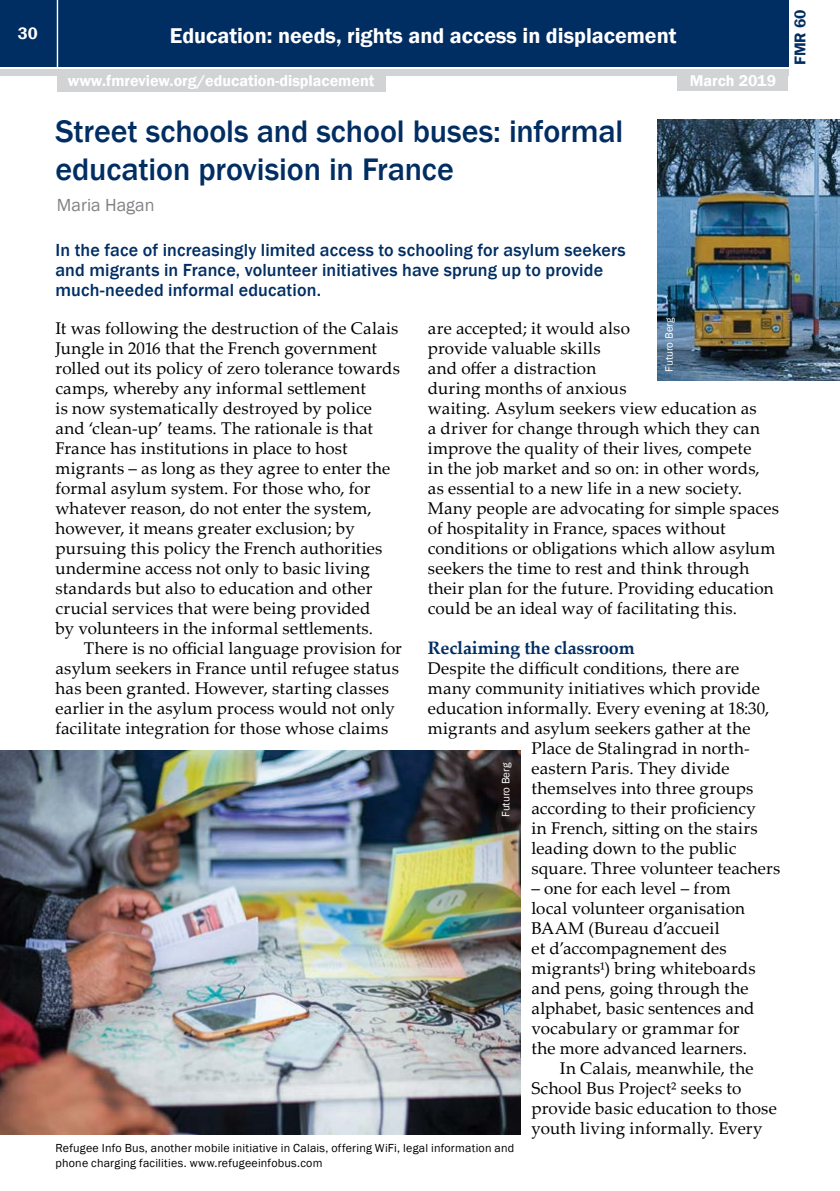
<style>
.page{position:relative;width:840px;height:1191px;background:#fff}
.page>*{position:absolute;margin:0;border:0;box-sizing:border-box;transform-origin:0 0}
.t1{font:500 32px/38px "Franklin Gothic";letter-spacing:-.005em;color:#002d62}
.t2{font:600 22px "Franklin Gothic";color:#fff}
.t3{font:500 18px/20px "Franklin Gothic";letter-spacing:.01em;color:#002d62}
.t4{font:700 18px "Palatino Linotype";letter-spacing:-.01em;color:#002d62}
.t5{font:18px "Franklin Gothic";color:#808285}
.t6{font:17px/20px "Palatino Linotype";letter-spacing:.005em;color:#000}
.t7{font:600 17px "Franklin Gothic";color:#fff}
.t8{font:600 16px "Franklin Gothic";color:#fff}
.t9{font:600 16px "Franklin Gothic";color:#002d62}
.t10{font:12px/14.4px "Franklin Gothic";letter-spacing:.015em;color:#000}
.t11{font:11px "Franklin Gothic";color:#fff}
</style>
<div class="page">
<div style="left:0;top:0;width:787px;height:66px;background:#002d62"></div>
<div style="left:0;top:69px;width:787px;height:6px;background:#d1d3d4"></div>
<hr style="left:57px;top:0;width:1px;height:67px;background:#fff">
<div style="left:677px;top:73px;width:110px;height:18px;background:#d1d3d4"></div>
<div style="left:57px;top:74px;width:328px;height:18px;background:#d1d3d4"></div>
<img style="left:0;top:750px;width:520px;height:384px">
<img style="left:657px;top:119px;width:182px;height:261px">
<p class="t7" style="left:18px;top:23px;width:21px">30</p>
<p class="t2" style="left:170px;top:22px;width:508px">Education: needs, rights and access in displacement</p>
<p class="t8" style="left:68px;top:71px;width:308px">www.fmreview.org/education-displacement</p>
<p class="t8" style="left:689px;top:71px;width:88px">March 2019</p>
<h1 class="t1" style="left:55px;top:112px;width:569px">Street schools and school buses: informal education provision in France</h1>
<p class="t5" style="left:57px;top:194px;width:99px">Maria Hagan</p>
<p class="t3" style="left:55px;top:240px;width:571px">In the face of increasingly limited access to schooling for asylum seekers and migrants in France, volunteer initiatives have sprung up to provide much-needed informal education.</p>
<p class="t6" style="left:55px;top:317px;width:346px">It was following the destruction of the Calais Jungle in 2016 that the French government rolled out its policy of zero tolerance towards camps, whereby any informal settlement<br>is now systematically destroyed by police and ‘clean-up’ teams. The rationale is that France has institutions in place to host migrants – as long as they agree to enter the formal asylum system. For those who, for whatever reason, do not enter the system, however, it means greater exclusion; by pursuing this policy the French authorities undermine access not only to basic living standards but also to education and other crucial services that were being provided<br>by volunteers in the informal settlements.</p>
<p class="t6" style="left:55px;top:637px;width:348px;text-indent:28px">There is no official language provision for asylum seekers in France until refugee status has been granted. However, starting classes earlier in the asylum process would not only facilitate integration for those whose claims</p>
<p class="t11" style="left:662px;top:371px;width:55px;rotate:-90deg">Futuro Berg</p>
<p class="t6" style="left:427px;top:317px;width:352px">are accepted; it would also<br>provide valuable skills<br>and offer a distraction<br>during months of anxious<br>waiting. Asylum seekers view education as<br>a driver for change through which they can improve the quality of their lives, compete<br>in the job market and so on: in other words, as essential to a new life in a new society.<br>Many people are advocating for simple spaces of hospitality in France, spaces without conditions or obligations which allow asylum seekers the time to rest and think through their plan for the future. Providing education could be an ideal way of facilitating this.</p>
<p class="t4" style="left:427px;top:635px;width:208px">Reclaiming the classroom</p>
<p class="t6" style="left:427px;top:657px;width:313px">Despite the difficult conditions, there are</p>
<p class="t6" style="left:427px;top:677px;width:333px">many community initiatives which provide</p>
<p class="t6" style="left:427px;top:697px;width:343px">education informally. Every evening at 18:30,</p>
<p class="t6" style="left:427px;top:717px;width:324px">migrants and asylum seekers gather at the</p>
<p class="t6" style="left:531px;top:737px;width:220px">Place de Stalingrad in north-</p>
<p class="t6" style="left:531px;top:757px;width:199px">eastern Paris. They divide</p>
<p class="t6" style="left:531px;top:777px;width:223px">themselves into three groups</p>
<p class="t6" style="left:531px;top:797px;width:226px">according to their proficiency</p>
<p class="t6" style="left:531px;top:817px;width:227px">in French, sitting on the stairs</p>
<p class="t6" style="left:531px;top:837px;width:206px">leading down to the public</p>
<p class="t6" style="left:531px;top:857px;width:250px">square. Three volunteer teachers</p>
<p class="t6" style="left:531px;top:877px;width:201px">– one for each level – from</p>
<p class="t6" style="left:531px;top:897px;width:215px">local volunteer organisation</p>
<p class="t6" style="left:531px;top:917px;width:189px">BAAM (Bureau d’accueil</p>
<p class="t6" style="left:531px;top:937px;width:197px">et d’accompagnement des</p>
<p class="t6" style="left:531px;top:957px;width:226px">migrants¹) bring whiteboards</p>
<p class="t6" style="left:531px;top:977px;width:218px">and pens, going through the</p>
<p class="t6" style="left:531px;top:997px;width:224px">alphabet, basic sentences and</p>
<p class="t6" style="left:531px;top:1017px;width:209px">vocabulary or grammar for</p>
<p class="t6" style="left:531px;top:1037px;width:217px">the more advanced learners.</p>
<p class="t6" style="left:559px;top:1057px;width:195px">In Calais, meanwhile, the</p>
<p class="t6" style="left:531px;top:1077px;width:211px">School Bus Project² seeks to</p>
<p class="t6" style="left:531px;top:1097px;width:247px">provide basic education to those</p>
<p class="t6" style="left:531px;top:1117px;width:232px">youth living informally. Every</p>
<p class="t10" style="left:55px;top:1141px;width:460px">Refugee Info Bus, another mobile initiative in Calais, offering WiFi, legal information and phone charging facilities. www.refugeeinfobus.com</p>
<p class="t11" style="left:498px;top:816px;width:55px;rotate:-90deg">Futuro Berg</p>
<p class="t9" style="left:789px;top:65px;width:57px;rotate:-90deg">FMR 60</p>
</div>
